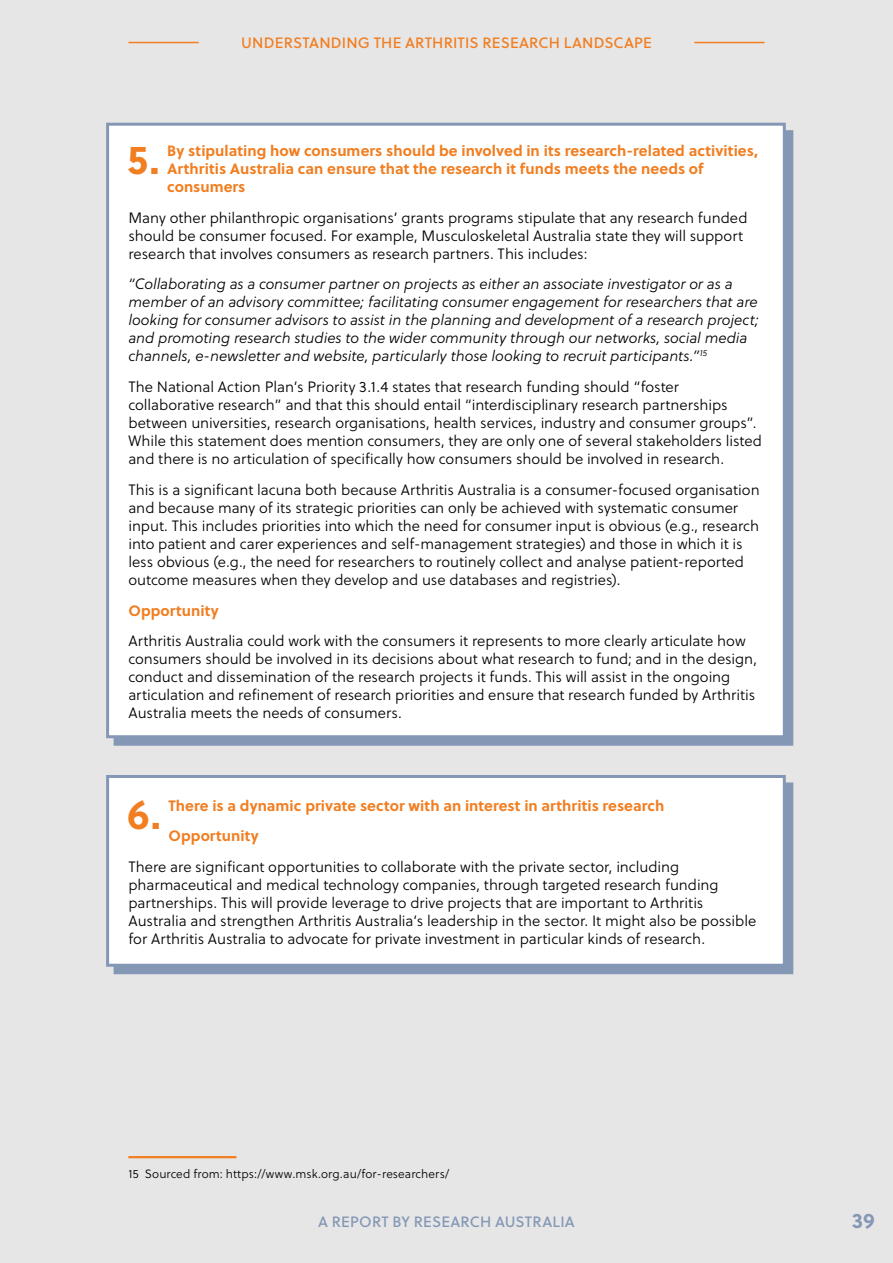
<style>
.page{position:relative;width:893px;height:1263px;background:#e7e6e7}
.page>*{position:absolute;margin:0;border:0;box-sizing:border-box;transform-origin:0 0}
.t1{font:700 40.65px "Soleil";color:#f17e21}
.t2{font:700 21px "Soleil";color:#8498b6}
.t3{font:15px/18px "Soleil Lt";color:#000}
.t4{font:italic 15px/18px "Soleil Lt";letter-spacing:-.005em;color:#000}
.t5{font:700 15px/18px "Soleil";letter-spacing:.005em;color:#f17e21}
.t6{font:15px "Soleil Bk";letter-spacing:.015em;color:#f17e21}
.t7{font:15px "Soleil Bk";letter-spacing:.01em;color:#8498b6}
.t8{font:12px "Soleil Lt";letter-spacing:.01em;color:#000}
</style>
<div class="page">
<hr style="left:128px;top:42px;width:71px;height:1px;background:#f17e21">
<hr style="left:694px;top:42px;width:71px;height:1px;background:#f17e21">
<div style="left:114px;top:130px;width:679px;height:616px;background:#8498b6;border:3px solid #8498b6"></div>
<div style="left:114px;top:782px;width:679px;height:192px;background:#8498b6"></div>
<div style="left:106px;top:123px;width:680px;height:615px;background:#fff;border:3px solid #8498b6"></div>
<div style="left:106px;top:775px;width:680px;height:192px;background:#fff;border:3px solid #8498b6"></div>
<hr style="left:128px;top:1156px;width:108px;height:2px;background:#f17e21">
<p class="t6" style="left:241px;top:32px;width:412px">UNDERSTANDING THE ARTHRITIS RESEARCH LANDSCAPE</p>
<h1 class="t1" style="left:127px;top:128px;width:34px">5.</h1>
<p class="t5" style="left:167px;top:141px;width:592px">By stipulating how consumers should be involved in its research-related activities,<br>Arthritis Australia can ensure that the research it funds meets the needs of consumers</p>
<p class="t3" style="left:128px;top:208px;width:621px">Many other philanthropic organisations’ grants programs stipulate that any research funded should be consumer focused. For example, Musculoskeletal Australia state they will support research that involves consumers as research partners. This includes:</p>
<p class="t4" style="left:128px;top:275px;width:632px">“Collaborating as a consumer partner on projects as either an associate investigator or as a member of an advisory committee; facilitating consumer engagement for researchers that are looking for consumer advisors to assist in the planning and development of a research project; and promoting research studies to the wider community through our networks, social media channels, e-newsletter and website, particularly those looking to recruit participants.”<sup>15</sup></p>
<p class="t3" style="left:128px;top:378px;width:635px">The National Action Plan’s Priority 3.1.4 states that research funding should “foster collaborative research” and that this should entail “interdisciplinary research partnerships between universities, research organisations, health services, industry and consumer groups”.<br>While this statement does mention consumers, they are only one of several stakeholders listed and there is no articulation of specifically how consumers should be involved in research.</p>
<p class="t3" style="left:128px;top:480px;width:633px">This is a significant lacuna both because Arthritis Australia is a consumer-focused organisation and because many of its strategic priorities can only be achieved with systematic consumer input. This includes priorities into which the need for consumer input is obvious (e.g., research into patient and carer experiences and self-management strategies) and those in which it is less obvious (e.g., the need for researchers to routinely collect and analyse patient-reported outcome measures when they develop and use databases and registries).</p>
<p class="t5" style="left:128px;top:601px;width:92px">Opportunity</p>
<p class="t3" style="left:128px;top:632px;width:630px">Arthritis Australia could work with the consumers it represents to more clearly articulate how consumers should be involved in its decisions about what research to fund; and in the design, conduct and dissemination of the research projects it funds. This will assist in the ongoing articulation and refinement of research priorities and ensure that research funded by Arthritis Australia meets the needs of consumers.</p>
<h1 class="t1" style="left:127px;top:783px;width:35px">6.</h1>
<p class="t5" style="left:168px;top:789px;width:497px;line-height:30.8px">There is a dynamic private sector with an interest in arthritis research<br>Opportunity</p>
<p class="t3" style="left:128px;top:858px;width:629px">There are significant opportunities to collaborate with the private sector, including pharmaceutical and medical technology companies, through targeted research funding partnerships. This will provide leverage to drive projects that are important to Arthritis Australia and strengthen Arthritis Australia’s leadership in the sector. It might also be possible for Arthritis Australia to advocate for private investment in particular kinds of research.</p>
<p class="t8" style="left:128px;top:1165px;width:322px">15 Sourced from: https://www.msk.org.au/for-researchers/</p>
<p class="t7" style="left:318px;top:1210px;width:258px">A REPORT BY RESEARCH AUSTRALIA</p>
<h2 class="t2" style="left:852px;top:1204px;width:24px">39</h2>
</div>
